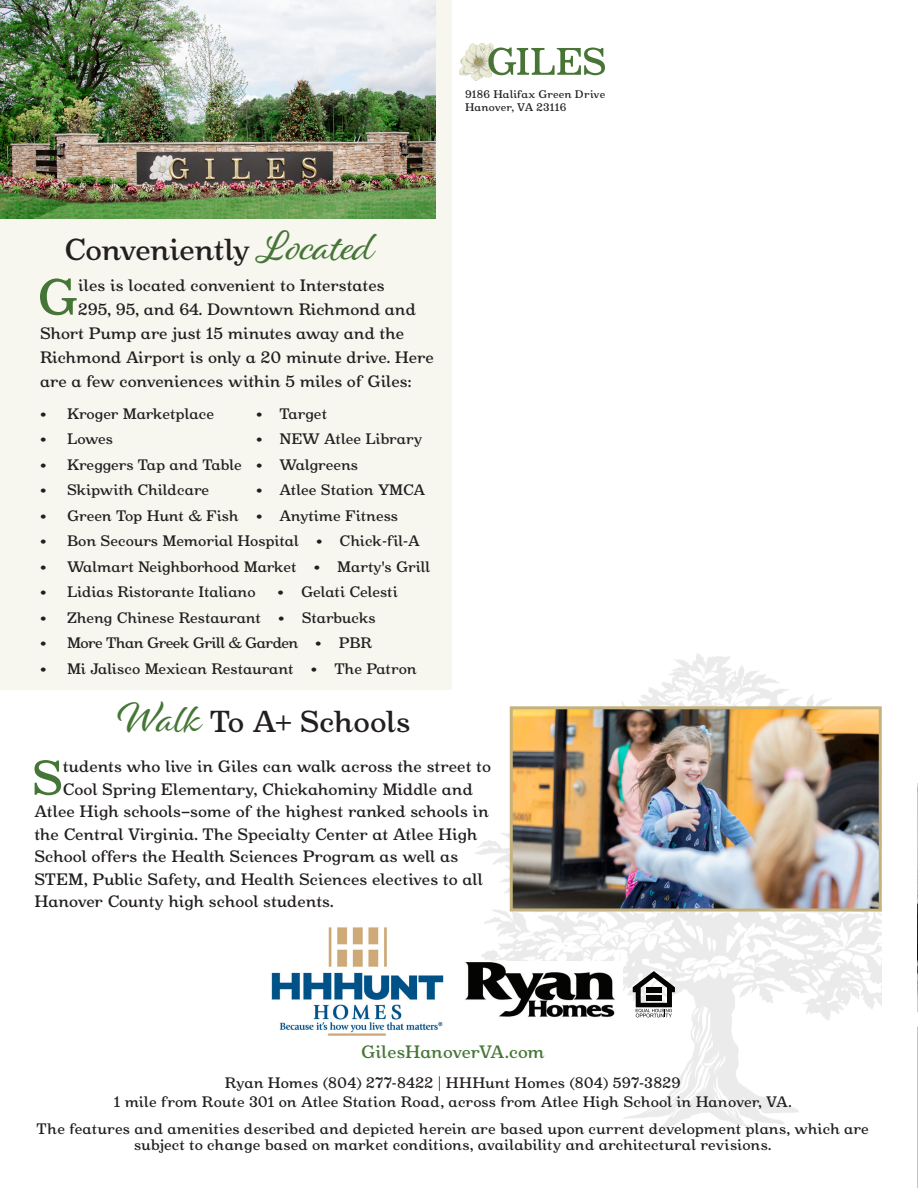
<style>
.page{position:relative;width:918px;height:1188px;background:#fff}
.page>*{position:absolute;margin:0;border:0;box-sizing:border-box;transform-origin:0 0}
.t1{font:500 55.35px "Oxtail OT";color:#467637}
.t2{font:500 52.95px "Oxtail OT";color:#467637}
.t3{font:500 33px "Oxtail OT";letter-spacing:-.015em;color:#231f20}
.t4{font:500 19.5px "Oxtail OT";letter-spacing:-.01em;color:#467637}
.t5{font:500 18px "Oxtail OT";letter-spacing:-.01em;color:#231f20}
.t6{font:500 16.5px/19.5px "Oxtail OT";letter-spacing:-.005em;color:#231f20;text-align:center}
.t7{font:500 16.5px "Oxtail OT";letter-spacing:-.04em;color:#231f20}
.t8{font:500 12px/13.5px "Oxtail OT";letter-spacing:.005em;color:#231f20}
.s1{font-family:"Alisha";font-weight:400;font-size:43.5px;color:#467637}
</style>
<div class="page">
<div style="left:0;top:0;width:451px;height:690px;background:#f7f6ef"></div>
<img style="left:475px;top:653px;width:407px;height:477px">
<svg style="left:917px;top:1027px;width:1px;height:161px"></svg>
<img style="left:514px;top:710px;width:364px;height:198px">
<div style="left:510px;top:706px;width:372px;height:206px;border:3px solid #c4b37e"></div>
<img style="left:271px;top:918px;width:209px;height:127px">
<svg style="left:633px;top:971px;width:42px;height:46px"></svg>
<img style="left:458px;top:961px;width:165px;height:59px">
<img style="left:0;top:0;width:436px;height:218px">
<img style="left:917px;top:784px;width:1px;height:227px">
<svg style="left:459px;top:43px;width:146px;height:38px"></svg>
<p class="t8" style="left:465px;top:87px;width:142px">9186 Halifax Green Drive<br>Hanover, VA 23116</p>
<p class="t3" style="left:64px;top:232px;width:310px">Conveniently <span class="s1">Located</span></p>
<p class="t1" style="left:37px;top:268px;width:43px">G</p>
<p class="t5" style="left:78px;top:275px;width:308px">iles is located convenient to Interstates</p>
<p class="t5" style="left:78px;top:299px;width:339px">295, 95, and 64. Downtown Richmond and</p>
<p class="t5" style="left:40px;top:323px;width:366px">Short Pump are just 15 minutes away and the</p>
<p class="t5" style="left:40px;top:347px;width:395px">Richmond Airport is only a 20 minute drive. Here</p>
<p class="t5" style="left:40px;top:371px;width:373px">are a few conveniences within 5 miles of Giles:</p>
<p class="t6" style="left:40px;top:404px;width:176px">• Kroger Marketplace</p>
<p class="t6" style="left:256px;top:404px;width:73px">• Target</p>
<p class="t6" style="left:40px;top:429px;width:75px">• Lowes</p>
<p class="t6" style="left:256px;top:429px;width:168px">• NEW Atlee Library</p>
<p class="t6" style="left:40px;top:455px;width:320px">• Kreggers Tap and Table • Walgreens</p>
<p class="t6" style="left:40px;top:480px;width:171px">• Skipwith Childcare</p>
<p class="t6" style="left:256px;top:480px;width:171px">• Atlee Station YMCA</p>
<p class="t6" style="left:40px;top:506px;width:360px">• Green Top Hunt &amp; Fish • Anytime Fitness</p>
<p class="t6" style="left:40px;top:531px;width:381px">• Bon Secours Memorial Hospital • Chick-fil-A</p>
<p class="t6" style="left:40px;top:557px;width:392px">• Walmart Neighborhood Market • Marty's Grill</p>
<p class="t6" style="left:40px;top:582px;width:217px">• Lidias Ristorante Italiano</p>
<p class="t6" style="left:277px;top:582px;width:122px">• Gelati Celesti</p>
<p class="t6" style="left:40px;top:608px;width:337px">• Zheng Chinese Restaurant • Starbucks</p>
<p class="t7" style="left:40px;top:634px;width:333px">• More Than Greek Grill &amp; Garden • PBR</p>
<p class="t6" style="left:40px;top:659px;width:378px">• Mi Jalisco Mexican Restaurant • The Patron</p>
<p class="t3" style="left:118px;top:704px;width:294px"><span class="s1">Walk</span> To A+ Schools</p>
<p class="t2" style="left:32px;top:750px;width:33px">S</p>
<p class="t5" style="left:63px;top:757px;width:430px">tudents who live in Giles can walk across the street to</p>
<p class="t5" style="left:63px;top:779px;width:411px">Cool Spring Elementary, Chickahominy Middle and</p>
<p class="t5" style="left:34px;top:802px;width:456px">Atlee High schools–some of the highest ranked schools in</p>
<p class="t5" style="left:34px;top:824px;width:444px">the Central Virginia. The Specialty Center at Atlee High</p>
<p class="t5" style="left:34px;top:847px;width:425px">School offers the Health Sciences Program as well as</p>
<p class="t5" style="left:34px;top:869px;width:450px">STEM, Public Safety, and Health Sciences electives to all</p>
<p class="t5" style="left:34px;top:892px;width:301px">Hanover County high school students.</p>
<p class="t4" style="left:361px;top:1041px;width:185px">GilesHanoverVA.com</p>
<p class="t6" style="left:114px;top:1072px;width:679px">Ryan Homes (804) 277-8422 | HHHunt Homes (804) 597-3829<br>1 mile from Route 301 on Atlee Station Road, across from Atlee High School in Hanover, VA.</p>
<p class="t6" style="left:37px;top:1120px;width:834px;line-height:16.5px">The features and amenities described and depicted herein are based upon current development plans, which are subject to change based on market conditions, availability and architectural revisions.</p>
</div>
